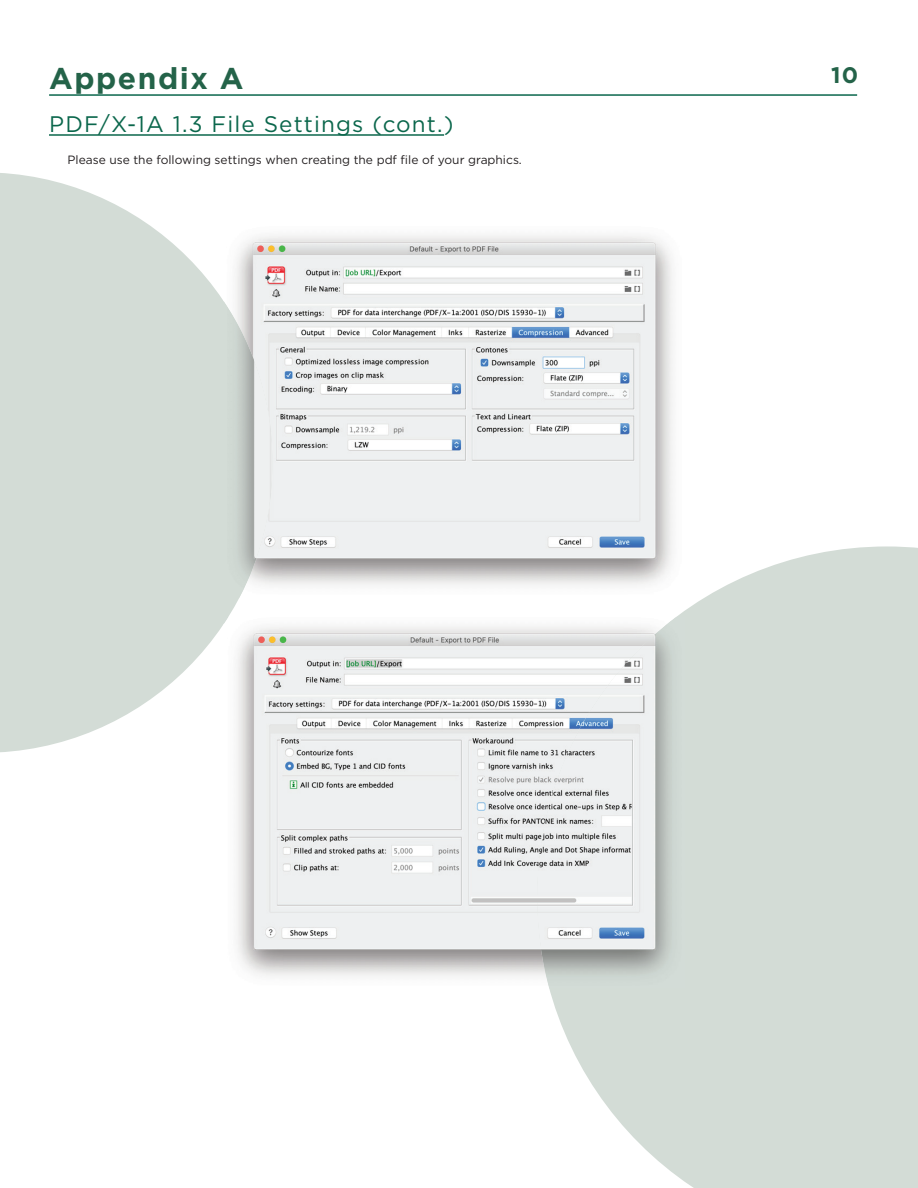
<style>
.page{position:relative;width:918px;height:1188px;background:#fff}
.page>*{position:absolute;margin:0;border:0;box-sizing:border-box;transform-origin:0 0}
.t1{font:700 30px "Gotham";letter-spacing:.05em;color:#246349}
.t2{font:22.5px "Gotham";letter-spacing:.05em;color:#0b674c}
.t3{font:700 22.5px "Gotham";color:#246349}
.t4{font:12px "Gotham";color:#231f20}
</style>
<div class="page">
<svg style="left:549px;top:546px;width:369px;height:642px;background:#d7dfda"></svg>
<svg style="left:0;top:173px;width:239px;height:580px;background:#d8e0db"></svg>
<img style="left:224px;top:617px;width:313px;height:359px">
<img style="left:537px;top:617px;width:148px;height:372px">
<svg style="left:224px;top:617px;width:4px;height:7px"></svg>
<img style="left:224px;top:226px;width:461px;height:372px">
<img style="left:224px;top:301px;width:49px;height:297px">
<hr style="left:49px;top:94px;width:808px;height:2px;background:#0b674c">
<hr style="left:49px;top:134px;width:395px;height:2px;background:#0b674c">
<h1 class="t1" style="left:49px;top:59px;width:196px">Appendix A</h1>
<h2 class="t2" style="left:49px;top:110px;width:406px">PDF/X-1A 1.3 File Settings (cont.)</h2>
<p class="t4" style="left:68px;top:152px;width:456px">Please use the following settings when creating the pdf file of your graphics.</p>
<h2 class="t3" style="left:831px;top:60px;width:29px">10</h2>
</div>
